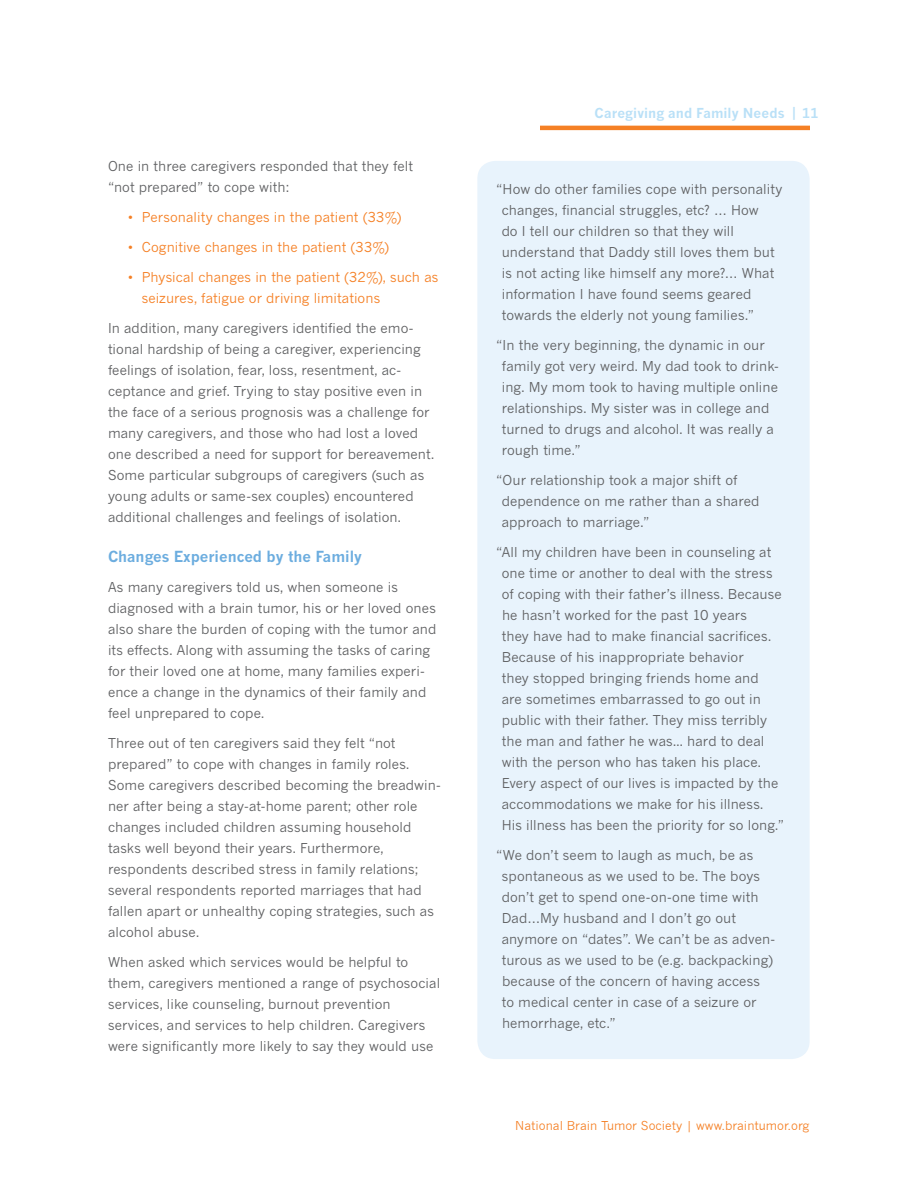
<style>
.page{position:relative;width:918px;height:1188px;background:#fff}
.page>*{position:absolute;margin:0;border:0;box-sizing:border-box;transform-origin:0 0}
.t1{font:700 15px "News Gothic MT Std";color:#6caddf}
.t2{font:13.5px/21px "News Gothic MT Std";letter-spacing:.005em;color:#5f6062}
.t3{font:13.5px/21px "News Gothic MT Std";letter-spacing:.005em;color:#f58025}
.t4{font:700 13.5px "News Gothic MT Std";letter-spacing:.005em;color:#b9e0f7}
.t5{font:12px "News Gothic";color:#f58025}
</style>
<div class="page">
<hr style="left:540px;top:126px;width:270px;height:4px;background:#f58025">
<div style="left:477px;top:161px;width:333px;height:898px;background:#e8f3fc;border-radius:18px"></div>
<p class="t2" style="left:108px;top:157px;width:306px">One in three caregivers responded that they felt “not prepared” to cope with:</p>
<p class="t3" style="left:142px;top:208px;width:261px">Personality changes in the patient (33%)</p>
<p class="t3" style="left:142px;top:238px;width:249px">Cognitive changes in the patient (33%)</p>
<p class="t3" style="left:142px;top:268px;width:298px">Physical changes in the patient (32%), such as seizures, fatigue or driving limitations</p>
<p class="t2" style="left:108px;top:319px;width:328px">In addition, many caregivers identified the emo&shy;tional hardship of being a caregiver, experiencing feelings of isolation, fear, loss, resentment, ac&shy;ceptance and grief. Trying to stay positive even in the face of a serious prognosis was a challenge for many caregivers, and those who had lost a loved one described a need for support for bereavement.<br>Some particular subgroups of caregivers (such as young adults or same-sex couples) encountered additional challenges and feelings of isolation.</p>
<p class="t1" style="left:108px;top:549px;width:256px">Changes Experienced by the Family</p>
<p class="t2" style="left:108px;top:577px;width:330px">As many caregivers told us, when someone is diagnosed with a brain tumor, his or her loved ones also share the burden of coping with the tumor and its effects. Along with assuming the tasks of caring for their loved one at home, many families experi&shy;ence a change in the dynamics of their family and feel unprepared to cope.</p>
<p class="t2" style="left:108px;top:733px;width:334px">Three out of ten caregivers said they felt “not prepared” to cope with changes in family roles.<br>Some caregivers described becoming the breadwin&shy;ner after being a stay-at-home parent; other role changes included children assuming household tasks well beyond their years. Furthermore, respondents described stress in family relations; several respondents reported marriages that had fallen apart or unhealthy coping strategies, such as alcohol abuse.</p>
<p class="t2" style="left:108px;top:952px;width:334px">When asked which services would be helpful to them, caregivers mentioned a range of psychosocial services, like counseling, burnout prevention services, and services to help children. Caregivers were significantly more likely to say they would use</p>
<p class="t3" style="left:128px;top:208px;width:6px">•</p>
<p class="t3" style="left:128px;top:238px;width:6px">•</p>
<p class="t3" style="left:128px;top:268px;width:6px">•</p>
<p class="t4" style="left:595px;top:107px;width:226px">Caregiving and Family Needs | 11</p>
<p class="t2" style="left:502px;top:179px;width:282px;text-indent:-5px">“How do other families cope with personality changes, financial struggles, etc? … How<br>do I tell our children so that they will understand that Daddy still loves them but is not acting like himself any more?… What information I have found seems geared towards the elderly not young families.”</p>
<p class="t2" style="left:502px;top:335px;width:279px;text-indent:-5px">“In the very beginning, the dynamic in our family got very weird. My dad took to drink&shy;ing. My mom took to having multiple online relationships. My sister was in college and turned to drugs and alcohol. It was really a rough time.”</p>
<p class="t2" style="left:502px;top:470px;width:259px;text-indent:-5px">“Our relationship took a major shift of dependence on me rather than a shared approach to marriage.”</p>
<p class="t2" style="left:502px;top:542px;width:284px;text-indent:-5px">“All my children have been in counseling at one time or another to deal with the stress of coping with their father’s illness. Because he hasn’t worked for the past 10 years<br>they have had to make financial sacrifices.<br>Because of his inappropriate behavior<br>they stopped bringing friends home and<br>are sometimes embarrassed to go out in public with their father. They miss terribly the man and father he was... hard to deal with the person who has taken his place.<br>Every aspect of our lives is impacted by the accommodations we make for his illness.<br>His illness has been the priority for so long.”</p>
<p class="t2" style="left:502px;top:845px;width:275px;text-indent:-5px">“We don’t seem to laugh as much, be as spontaneous as we used to be. The boys don’t get to spend one-on-one time with Dad…My husband and I don’t go out anymore on “dates”. We can’t be as adven&shy;turous as we used to be (e.g. backpacking) because of the concern of having access to medical center in case of a seizure or hemorrhage, etc.”</p>
<p class="t5" style="left:515px;top:1118px;width:296px">National Brain Tumor Society | www.braintumor.org</p>
</div>
